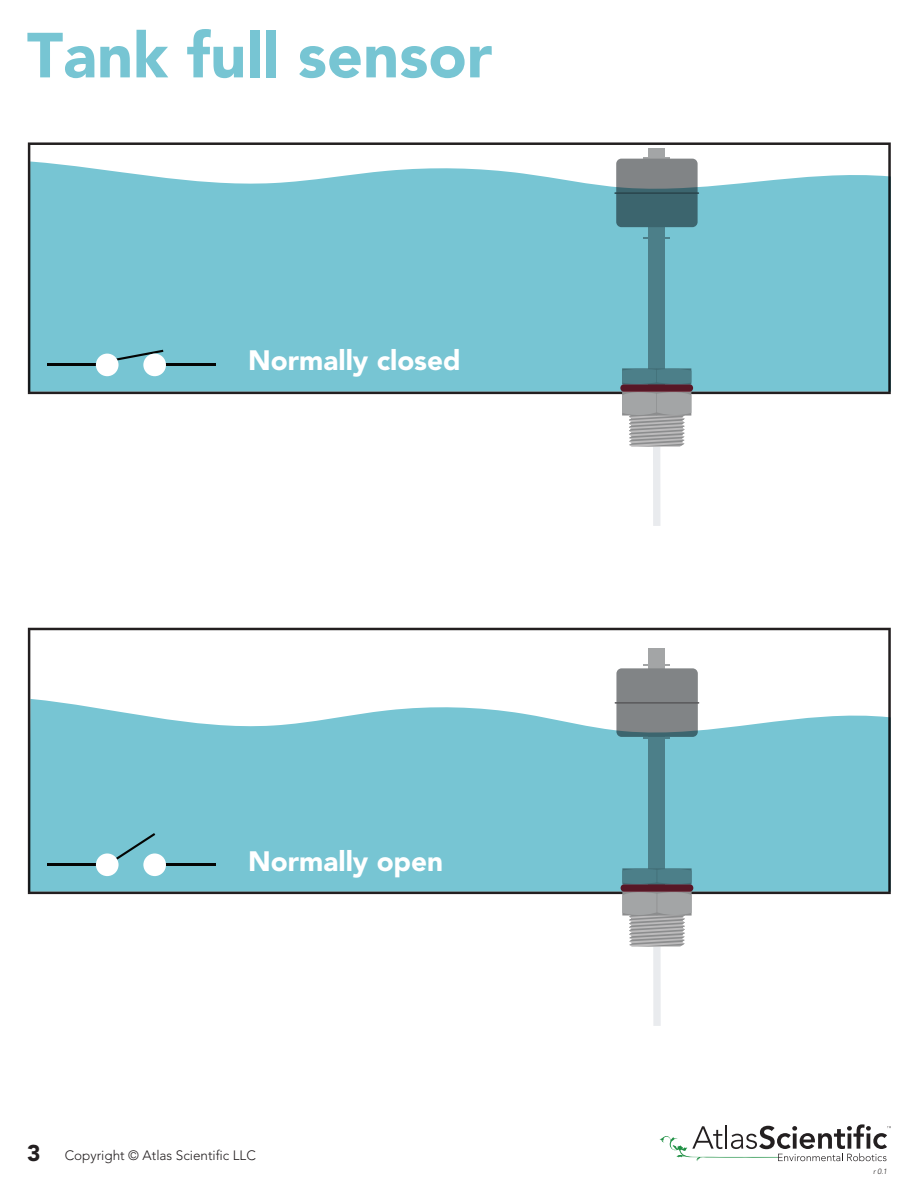
<style>
.page{position:relative;width:918px;height:1188px;background:#fff}
.page>*{position:absolute;margin:0;border:0;box-sizing:border-box;transform-origin:0 0}
.t1{font:900 63px "Avenir";color:#77c5d3}
.t2{font:900 27.9px "Avenir";color:#fff}
.t3{font:300 13.5px "Avenir";color:#231f20}
.t4{font:italic 300 7.5px "Avenir";color:#231f20}
.s1{font-weight:900;font-size:22.65px}
</style>
<div class="page">
<svg style="left:660px;top:1124px;width:231px;height:37px"></svg>
<svg style="left:28px;top:628px;width:863px;height:266px"></svg>
<svg style="left:28px;top:142px;width:863px;height:252px"></svg>
<div style="left:649px;top:149px;width:16px;height:236px;background:#a3a5a6"></div>
<svg style="left:622px;top:392px;width:69px;height:134px"></svg>
<hr style="left:643px;top:157px;width:27px;height:2px;background:#a3a5a6">
<div style="left:616px;top:159px;width:82px;height:68px;background:#818486;border-radius:5px"></div>
<hr style="left:643px;top:664px;width:27px;height:2px;background:#a3a5a6">
<div style="left:649px;top:649px;width:16px;height:236px;background:#a3a5a6"></div>
<svg style="left:622px;top:892px;width:70px;height:134px"></svg>
<div style="left:616px;top:668px;width:82px;height:69px;background:#818486;border-radius:5px"></div>
<svg style="left:29px;top:162px;width:862px;height:230px;background:#7cc3cf"></svg>
<hr style="left:155px;top:364px;width:61px;height:2px;background:#040503">
<hr style="left:48px;top:364px;width:61px;height:2px;background:#040503">
<svg style="left:112px;top:350px;width:51px;height:11px"></svg>
<div style="left:96px;top:354px;width:23px;height:22px;background:#fff;border-radius:50%"></div>
<div style="left:143px;top:354px;width:23px;height:22px;background:#fff;border-radius:50%"></div>
<svg style="left:29px;top:699px;width:862px;height:193px;background:#80c5d1"></svg>
<hr style="left:155px;top:864px;width:61px;height:2px;background:#040503">
<hr style="left:48px;top:864px;width:61px;height:2px;background:#040503">
<svg style="left:112px;top:833px;width:43px;height:30px"></svg>
<div style="left:96px;top:853px;width:23px;height:23px;background:#fff;border-radius:50%"></div>
<div style="left:143px;top:853px;width:23px;height:23px;background:#fff;border-radius:50%"></div>
<p class="t1" style="left:27px;top:17px;width:467px">Tank full sensor</p>
<p class="t2" style="left:248px;top:344px;width:214px">Normally closed</p>
<p class="t2" style="left:248px;top:844px;width:196px">Normally open</p>
<p class="t3" style="left:27px;top:1148px;width:230px"><span class="s1">3</span> Copyright © Atlas Scientific LLC</p>
<p class="t4" style="left:873px;top:1167px;width:16px">r 0.1</p>
</div>
